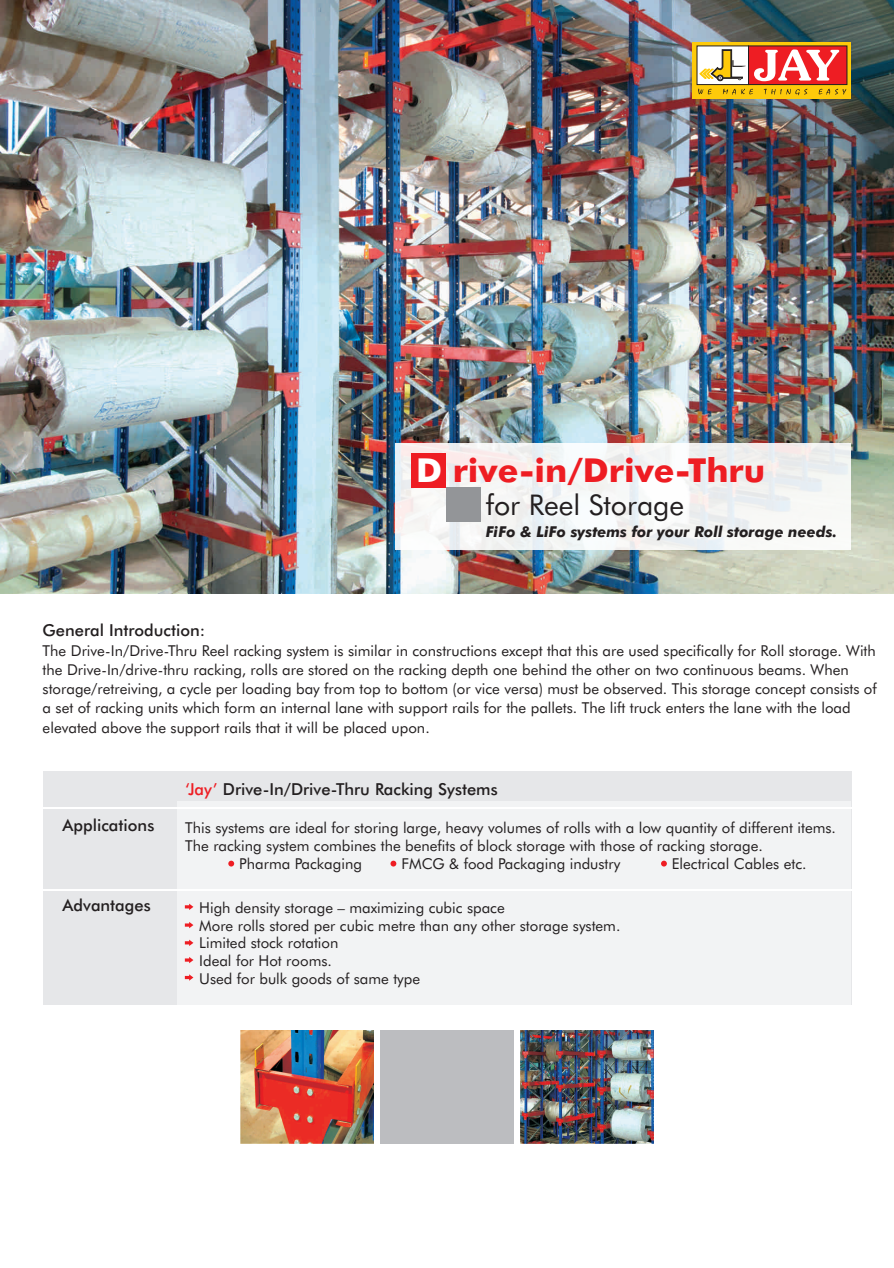
<style>
.page{position:relative;width:894px;height:1268px;background:#fff}
.page>*{position:absolute;margin:0;border:0;box-sizing:border-box;transform-origin:0 0}
.t1{font:500 33px "Futura BT";color:#ee1d23}
.t2{font:28.5px "Futura BT";color:#231f20}
.t3{font:500 16.5px "Futura BT";color:#231f20}
.t4{font:15px/19.4px "Futura BT";color:#231f20}
.t5{font:italic 500 15px "Futura BT";color:#231f20}
.s1{color:#fff}
.s2{color:#ee1d23}
</style>
<div class="page">
<div style="left:43px;top:770px;width:807px;height:234px;background:#e6e7e9"></div>
<div style="left:177px;top:800px;width:673px;height:204px;background:#f2f3f4"></div>
<hr style="left:43px;top:807px;width:807px;height:1px;background:#fff">
<hr style="left:43px;top:889px;width:807px;height:1px;background:#fff">
<svg style="left:228px;top:860px;width:6px;height:6px"></svg>
<svg style="left:390px;top:860px;width:6px;height:6px"></svg>
<svg style="left:185px;top:903px;width:8px;height:6px"></svg>
<svg style="left:185px;top:922px;width:8px;height:6px"></svg>
<svg style="left:185px;top:939px;width:8px;height:6px"></svg>
<svg style="left:185px;top:957px;width:8px;height:6px"></svg>
<svg style="left:185px;top:974px;width:8px;height:6px"></svg>
<svg style="left:661px;top:860px;width:5px;height:6px"></svg>
<img style="left:0;top:0;width:893px;height:593px">
<div style="left:692px;top:43px;width:158px;height:56px;background:#feca0a"></div>
<svg style="left:696px;top:45px;width:151px;height:50px"></svg>
<div style="left:395px;top:443px;width:455px;height:107px;background:#fff;opacity:.9"></div>
<div style="left:411px;top:453px;width:34px;height:34px;background:#ee1d23"></div>
<div style="left:445px;top:487px;width:35px;height:35px;background:#939598"></div>
<div style="left:380px;top:1029px;width:133px;height:114px;background:#bcbdc0"></div>
<img style="left:240px;top:1030px;width:133px;height:113px">
<img style="left:520px;top:1030px;width:133px;height:113px">
<h1 class="t1" style="left:416px;top:457px;width:350px"><span class="s1">D</span> rive-in/Drive-Thru</h1>
<h2 class="t2" style="left:485px;top:493px;width:200px">for Reel Storage</h2>
<p class="t5" style="left:485px;top:526px;width:353px">FiFo &amp; LiFo systems for your Roll storage needs.</p>
<p class="t3" style="left:43px;top:623px;width:164px">General Introduction:</p>
<p class="t4" style="left:43px;top:642px;width:835px">The Drive-In/Drive-Thru Reel racking system is similar in constructions except that this are used specifically for Roll storage. With the Drive-In/drive-thru racking, rolls are stored on the racking depth one behind the other on two continuous beams. When storage/retreiving, a cycle per loading bay from top to bottom (or vice versa) must be observed. This storage concept consists of a set of racking units which form an internal lane with support rails for the pallets. The lift truck enters the lane with the load elevated above the support rails that it will be placed upon.</p>
<p class="t3" style="left:63px;top:818px;width:93px">Applications</p>
<p class="t3" style="left:63px;top:897px;width:90px">Advantages</p>
<p class="t3" style="left:185px;top:782px;width:314px"><span class="s2">‘Jay’</span> Drive-In/Drive-Thru Racking Systems</p>
<p class="t4" style="left:185px;top:819px;width:652px">This systems are ideal for storing large, heavy volumes of rolls with a low quantity of different items.</p>
<p class="t4" style="left:185px;top:837px;width:578px">The racking system combines the benefits of block storage with those of racking storage.</p>
<p class="t4" style="left:239px;top:855px;width:124px">Pharma Packaging</p>
<p class="t4" style="left:401px;top:855px;width:220px">FMCG &amp; food Packaging industry</p>
<p class="t4" style="left:671px;top:855px;width:136px">Electrical Cables etc.</p>
<p class="t4" style="left:199px;top:899px;width:422px;line-height:18px">High density storage – maximizing cubic space<br>More rolls stored per cubic metre than any other storage system.<br>Limited stock rotation<br>Ideal for Hot rooms.<br>Used for bulk goods of same type</p>
</div>
